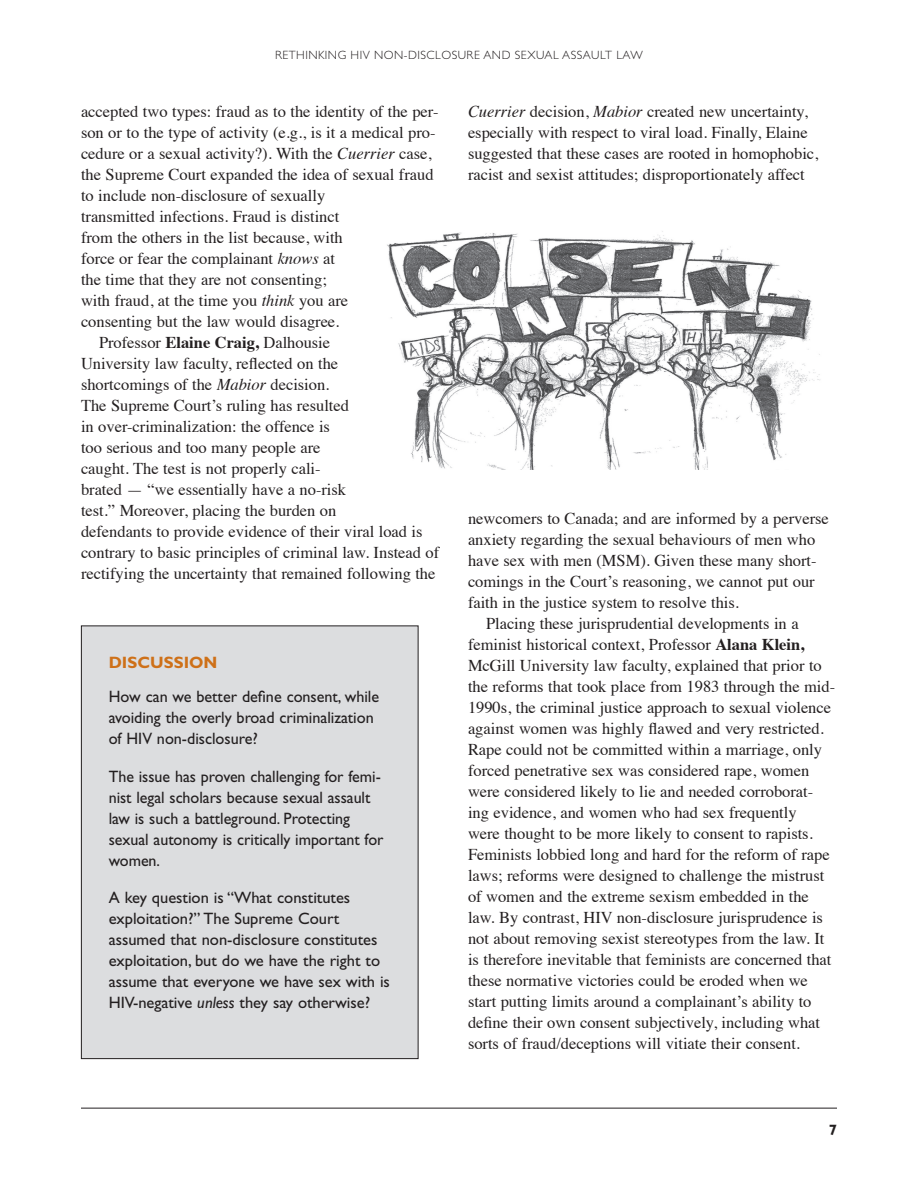
<style>
.page{position:relative;width:918px;height:1188px;background:#fff}
.page>*{position:absolute;margin:0;border:0;box-sizing:border-box;transform-origin:0 0}
.t1{font:16.5px/21px "Times";color:#231f20}
.t2{font:16.5px/21px "Gill Sans";color:#231f20}
.t3{font:700 16.5px "Gill Sans";color:#ce7018}
.t4{font:700 15px "Gill Sans";color:#231f20}
.t5{font:300 12px "Gill Sans";letter-spacing:.04em;color:#231f20}
.s1{font-style:italic}
.s2{font-weight:700}
</style>
<div class="page">
<hr style="left:81px;top:1108px;width:756px;height:1px;background:#231f20">
<div style="left:81px;top:626px;width:337px;height:433px;background:#dcdddf"></div>
<div style="left:81px;top:626px;width:337px;height:433px;border:1px solid #231f20"></div>
<img style="left:387px;top:231px;width:433px;height:239px">
<p class="t5" style="left:275px;top:48px;width:365px">RETHINKI NG H IV NON-DISCLOSURE AND SEXUAL ASSAULT LAW</p>
<p class="t1" style="left:81px;top:100px;width:359px">accepted two types: fraud as to the identity of the per-</p>
<p class="t1" style="left:81px;top:121px;width:356px">son or to the type of activity (e.g., is it a medical pro-</p>
<p class="t1" style="left:81px;top:142px;width:352px">cedure or a sexual activity?). With the <span class="s1">Cuerrier</span> case,</p>
<p class="t1" style="left:81px;top:163px;width:354px">the Supreme Court expanded the idea of sexual fraud</p>
<p class="t1" style="left:81px;top:184px;width:246px">to include non-disclosure of sexually</p>
<p class="t1" style="left:81px;top:205px;width:260px">transmitted infections. Fraud is distinct</p>
<p class="t1" style="left:81px;top:226px;width:263px">from the others in the list because, with</p>
<p class="t1" style="left:81px;top:247px;width:256px">force or fear the complainant <span class="s1">knows</span> at</p>
<p class="t1" style="left:81px;top:268px;width:247px">the time that they are not consenting;</p>
<p class="t1" style="left:81px;top:289px;width:269px">with fraud, at the time you <span class="s1">think</span> you are</p>
<p class="t1" style="left:81px;top:310px;width:260px">consenting but the law would disagree.</p>
<p class="t1" style="left:99px;top:331px;width:233px">Professor <span class="s2">Elaine Craig,</span> Dalhousie</p>
<p class="t1" style="left:81px;top:352px;width:259px">University law faculty, reflected on the</p>
<p class="t1" style="left:81px;top:373px;width:250px">shortcomings of the <span class="s1">Mabior</span> decision.</p>
<p class="t1" style="left:81px;top:394px;width:269px">The Supreme Court’s ruling has resulted</p>
<p class="t1" style="left:81px;top:415px;width:251px">in over-criminalization: the offence is</p>
<p class="t1" style="left:81px;top:436px;width:241px">too serious and too many people are</p>
<p class="t1" style="left:81px;top:457px;width:241px">caught. The test is not properly cali-</p>
<p class="t1" style="left:81px;top:478px;width:267px">brated — “we essentially have a no-risk</p>
<p class="t1" style="left:81px;top:499px;width:257px">test.” Moreover, placing the burden on</p>
<p class="t1" style="left:81px;top:520px;width:343px">defendants to provide evidence of their viral load is</p>
<p class="t1" style="left:81px;top:541px;width:360px">contrary to basic principles of criminal law. Instead of</p>
<p class="t1" style="left:81px;top:562px;width:356px">rectifying the uncertainty that remained following the</p>
<p class="t3" style="left:109px;top:653px;width:110px">DISCUSSION</p>
<p class="t2" style="left:109px;top:686px;width:272px">How can we better define consent, while avoiding the overly broad criminalization of HIV non-disclosure?</p>
<p class="t2" style="left:109px;top:766px;width:276px">The issue has proven challenging for femi&shy;nist legal scholars because sexual assault law is such a battleground. Protecting sexual autonomy is critically important for women.</p>
<p class="t2" style="left:109px;top:887px;width:283px">A key question is “What constitutes exploitation?” The Supreme Court assumed that non-disclosure constitutes exploitation, but do we have the right to assume that everyone we have sex with is HIV-negative <span class="s1">unless</span> they say otherwise?</p>
<p class="t1" style="left:468px;top:100px;width:352px"><span class="s1">Cuerrier</span> decision, <span class="s1">Mabior</span> created new uncertainty, especially with respect to viral load. Finally, Elaine suggested that these cases are rooted in homophobic, racist and sexist attitudes; disproportionately affect</p>
<p class="t1" style="left:468px;top:507px;width:362px">newcomers to Canada; and are informed by a perverse</p>
<p class="t1" style="left:468px;top:528px;width:349px">anxiety regarding the sexual behaviours of men who</p>
<p class="t1" style="left:468px;top:549px;width:350px">have sex with men (MSM). Given these many short-</p>
<p class="t1" style="left:468px;top:570px;width:348px">comings in the Court’s reasoning, we cannot put our</p>
<p class="t1" style="left:468px;top:591px;width:272px">faith in the justice system to resolve this.</p>
<p class="t1" style="left:486px;top:612px;width:314px">Placing these jurisprudential developments in a</p>
<p class="t1" style="left:468px;top:633px;width:338px">feminist historical context, Professor <span class="s2">Alana Klein,</span></p>
<p class="t1" style="left:468px;top:654px;width:355px">McGill University law faculty, explained that prior to</p>
<p class="t1" style="left:468px;top:675px;width:369px">the reforms that took place from 1983 through the mid-</p>
<p class="t1" style="left:468px;top:696px;width:365px">1990s, the criminal justice approach to sexual violence</p>
<p class="t1" style="left:468px;top:717px;width:357px">against women was highly flawed and very restricted.</p>
<p class="t1" style="left:468px;top:738px;width:356px">Rape could not be committed within a marriage, only</p>
<p class="t1" style="left:468px;top:759px;width:343px">forced penetrative sex was considered rape, women</p>
<p class="t1" style="left:468px;top:780px;width:347px">were considered likely to lie and needed corroborat-</p>
<p class="t1" style="left:468px;top:801px;width:330px">ing evidence, and women who had sex frequently</p>
<p class="t1" style="left:468px;top:822px;width:346px">were thought to be more likely to consent to rapists.</p>
<p class="t1" style="left:468px;top:843px;width:363px">Feminists lobbied long and hard for the reform of rape</p>
<p class="t1" style="left:468px;top:864px;width:358px">laws; reforms were designed to challenge the mistrust</p>
<p class="t1" style="left:468px;top:885px;width:342px">of women and the extreme sexism embedded in the</p>
<p class="t1" style="left:468px;top:906px;width:357px">law. By contrast, HIV non-disclosure jurisprudence is</p>
<p class="t1" style="left:468px;top:927px;width:358px">not about removing sexist stereotypes from the law. It</p>
<p class="t1" style="left:468px;top:948px;width:365px">is therefore inevitable that feminists are concerned that</p>
<p class="t1" style="left:468px;top:969px;width:341px">these normative victories could be eroded when we</p>
<p class="t1" style="left:468px;top:990px;width:345px">start putting limits around a complainant’s ability to</p>
<p class="t1" style="left:468px;top:1011px;width:354px">define their own consent subjectively, including what</p>
<p class="t1" style="left:468px;top:1032px;width:334px">sorts of fraud/deceptions will vitiate their consent.</p>
<p class="t4" style="left:829px;top:1121px;width:10px">7</p>
</div>
